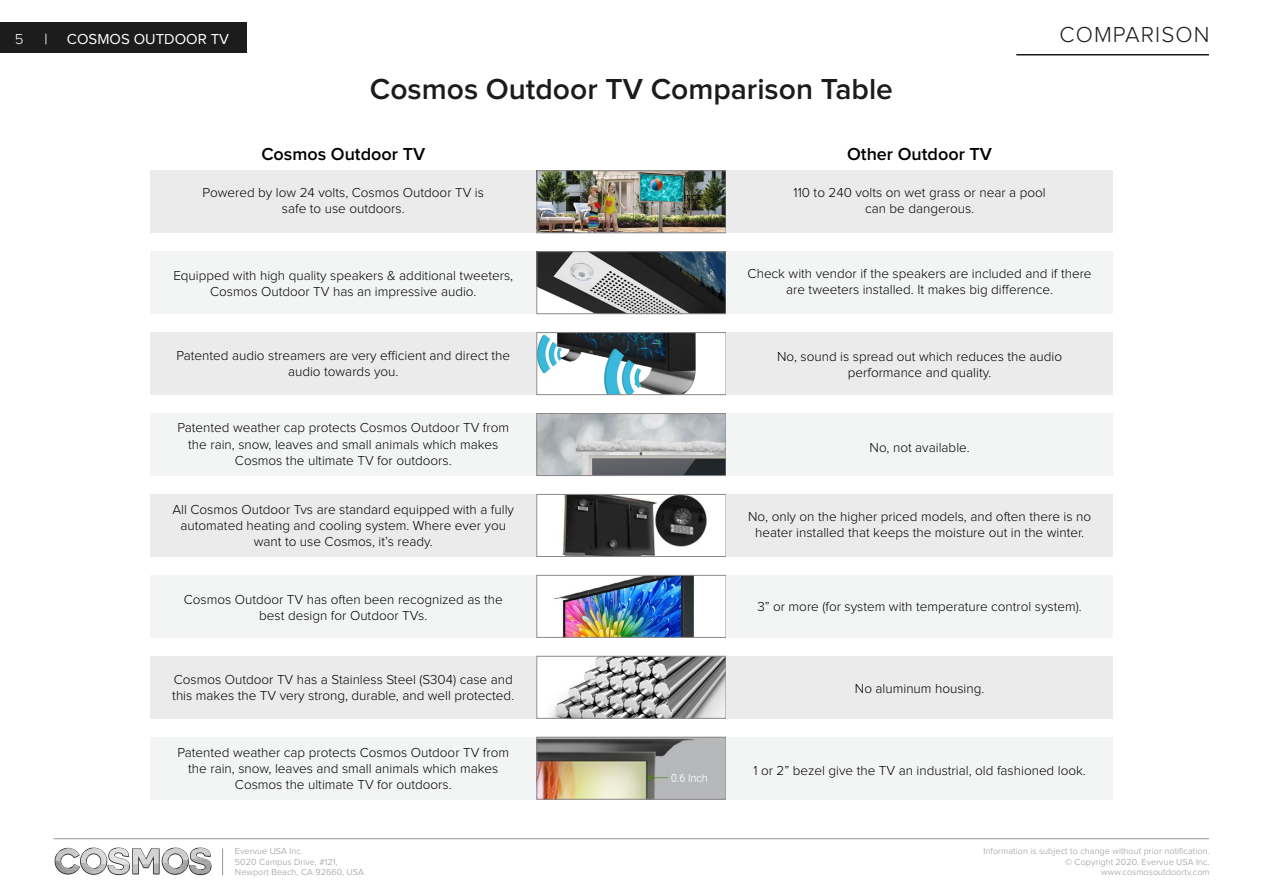
<style>
.page{position:relative;width:1263px;height:893px;background:#fff}
.page>*{position:absolute;margin:0;border:0;box-sizing:border-box;transform-origin:0 0}
.t1{font:600 30px "Proxima Nova";color:#1b1b1c}
.t2{font:300 22.5px "Proxima Nova";letter-spacing:.05em;color:#1b1b1c}
.t3{font:600 18px "Proxima Nova";color:#000}
.t4{font:15px "Proxima Nova";color:#fff}
.t5{font:300 15px "Proxima Nova";color:#fff}
.t6{font:300 13.5px/16.2px "Proxima Nova";color:#000;text-align:center}
.t7{font:300 9px/10.5px "Proxima Nova";letter-spacing:.01em;color:#939598;text-align:right}
</style>
<div class="page">
<img style="left:54px;top:847px;width:158px;height:28px">
<hr style="left:54px;top:838px;width:1155px;height:1px;background:#939598">
<svg style="left:222px;top:848px;width:1px;height:27px"></svg>
<div style="left:0;top:22px;width:247px;height:30px;background:#1c1c1c"></div>
<div style="left:150px;top:171px;width:387px;height:62px;background:#ebebeb"></div>
<div style="left:150px;top:332px;width:387px;height:63px;background:#ebebeb"></div>
<div style="left:150px;top:494px;width:387px;height:63px;background:#ebebeb"></div>
<div style="left:150px;top:656px;width:387px;height:62px;background:#ebebeb"></div>
<div style="left:150px;top:251px;width:387px;height:63px;background:#f3f5f4"></div>
<div style="left:150px;top:413px;width:387px;height:63px;background:#f3f5f4"></div>
<div style="left:150px;top:575px;width:387px;height:63px;background:#f3f5f4"></div>
<div style="left:150px;top:737px;width:387px;height:62px;background:#f3f5f4"></div>
<hr style="left:1016px;top:54px;width:193px;height:2px;background:#1b1b1c">
<img style="left:539px;top:173px;width:185px;height:58px">
<div style="left:537px;top:171px;width:189px;height:62px;border:1px solid #8b8888"></div>
<img style="left:539px;top:253px;width:185px;height:59px">
<div style="left:537px;top:251px;width:189px;height:63px;border:1px solid #8b8888"></div>
<img style="left:539px;top:334px;width:157px;height:59px">
<div style="left:537px;top:332px;width:189px;height:63px;border:1px solid #8b8888"></div>
<img style="left:539px;top:415px;width:185px;height:59px">
<div style="left:537px;top:413px;width:189px;height:63px;border:1px solid #8b8888"></div>
<img style="left:562px;top:496px;width:145px;height:59px">
<div style="left:537px;top:494px;width:189px;height:63px;border:1px solid #8b8888"></div>
<img style="left:554px;top:577px;width:140px;height:59px">
<div style="left:537px;top:575px;width:189px;height:63px;border:1px solid #8b8888"></div>
<img style="left:551px;top:658px;width:173px;height:58px">
<div style="left:537px;top:656px;width:189px;height:62px;border:1px solid #8b8888"></div>
<img style="left:539px;top:739px;width:185px;height:58px">
<div style="left:537px;top:737px;width:189px;height:62px;border:1px solid #8b8888"></div>
<div style="left:726px;top:171px;width:387px;height:62px;background:#ebebeb"></div>
<div style="left:726px;top:332px;width:387px;height:63px;background:#ebebeb"></div>
<div style="left:726px;top:494px;width:387px;height:63px;background:#ebebeb"></div>
<div style="left:726px;top:656px;width:387px;height:62px;background:#ebebeb"></div>
<div style="left:726px;top:251px;width:387px;height:63px;background:#f3f5f4"></div>
<div style="left:726px;top:413px;width:387px;height:63px;background:#f3f5f4"></div>
<div style="left:726px;top:575px;width:387px;height:63px;background:#f3f5f4"></div>
<div style="left:726px;top:737px;width:387px;height:62px;background:#f3f5f4"></div>
<p class="t5" style="left:15px;top:32px;width:10px">5</p>
<p class="t4" style="left:44px;top:32px;width:5px">|</p>
<p class="t4" style="left:67px;top:32px;width:164px">COSMOS OUTDOOR TV</p>
<h2 class="t2" style="left:1059px;top:24px;width:152px">COMPARISON</h2>
<h1 class="t1" style="left:370px;top:76px;width:524px">Cosmos Outdoor TV Comparison Table</h1>
<h3 class="t3" style="left:261px;top:146px;width:165px">Cosmos Outdoor TV</h3>
<h3 class="t3" style="left:847px;top:146px;width:146px">Other Outdoor TV</h3>
<p class="t6" style="left:202px;top:185px;width:283px">Powered by low 24 volts, Cosmos Outdoor TV is safe to use outdoors.</p>
<p class="t6" style="left:794px;top:185px;width:253px">110 to 240 volts on wet grass or near a pool can be dangerous.</p>
<p class="t6" style="left:173px;top:267px;width:341px">Equipped with high quality speakers &amp; additional tweeters,<br>Cosmos Outdoor TV has an impressive audio.</p>
<p class="t6" style="left:748px;top:266px;width:345px">Check with vendor if the speakers are included and if there are tweeters installed. It makes big difference.</p>
<p class="t6" style="left:176px;top:348px;width:335px">Patented audio streamers are very efficient and direct the audio towards you.</p>
<p class="t6" style="left:777px;top:349px;width:287px">No, sound is spread out which reduces the audio performance and quality.</p>
<p class="t6" style="left:177px;top:420px;width:333px">Patented weather cap protects Cosmos Outdoor TV from the rain, snow, leaves and small animals which makes<br>Cosmos the ultimate TV for outdoors.</p>
<p class="t6" style="left:869px;top:440px;width:102px">No, not available.</p>
<p class="t6" style="left:173px;top:502px;width:343px">All Cosmos Outdoor Tvs are standard equipped with a fully automated heating and cooling system. Where ever you want to use Cosmos, it’s ready.</p>
<p class="t6" style="left:748px;top:509px;width:344px">No, only on the higher priced models, and often there is no heater installed that keeps the moisture out in the winter.</p>
<p class="t6" style="left:184px;top:592px;width:321px">Cosmos Outdoor TV has often been recognized as the best design for Outdoor TVs.</p>
<p class="t6" style="left:757px;top:599px;width:326px">3” or more (for system with temperature control system).</p>
<p class="t6" style="left:172px;top:672px;width:343px;text-align:left">Cosmos Outdoor TV has a Stainless Steel (S304) case and this makes the TV very strong, durable, and well protected.</p>
<p class="t6" style="left:855px;top:681px;width:131px">No aluminum housing.</p>
<p class="t6" style="left:177px;top:745px;width:333px">Patented weather cap protects Cosmos Outdoor TV from the rain, snow, leaves and small animals which makes<br>Cosmos the ultimate TV for outdoors.</p>
<p class="t7" style="left:235px;top:846px;width:130px;text-align:left">Evervue USA Inc.<br>5020 Campus Drive, #121,<br>Newport Beach, CA 92660, USA</p>
<p class="t6" style="left:753px;top:763px;width:334px">1 or 2” bezel give the TV an industrial, old fashioned look.</p>
<p class="t7" style="left:983px;top:846px;width:228px">Information is subject to change without prior notification. © Copyright 2020. Evervue USA Inc. www.cosmosoutdoortv.com</p>
</div>
